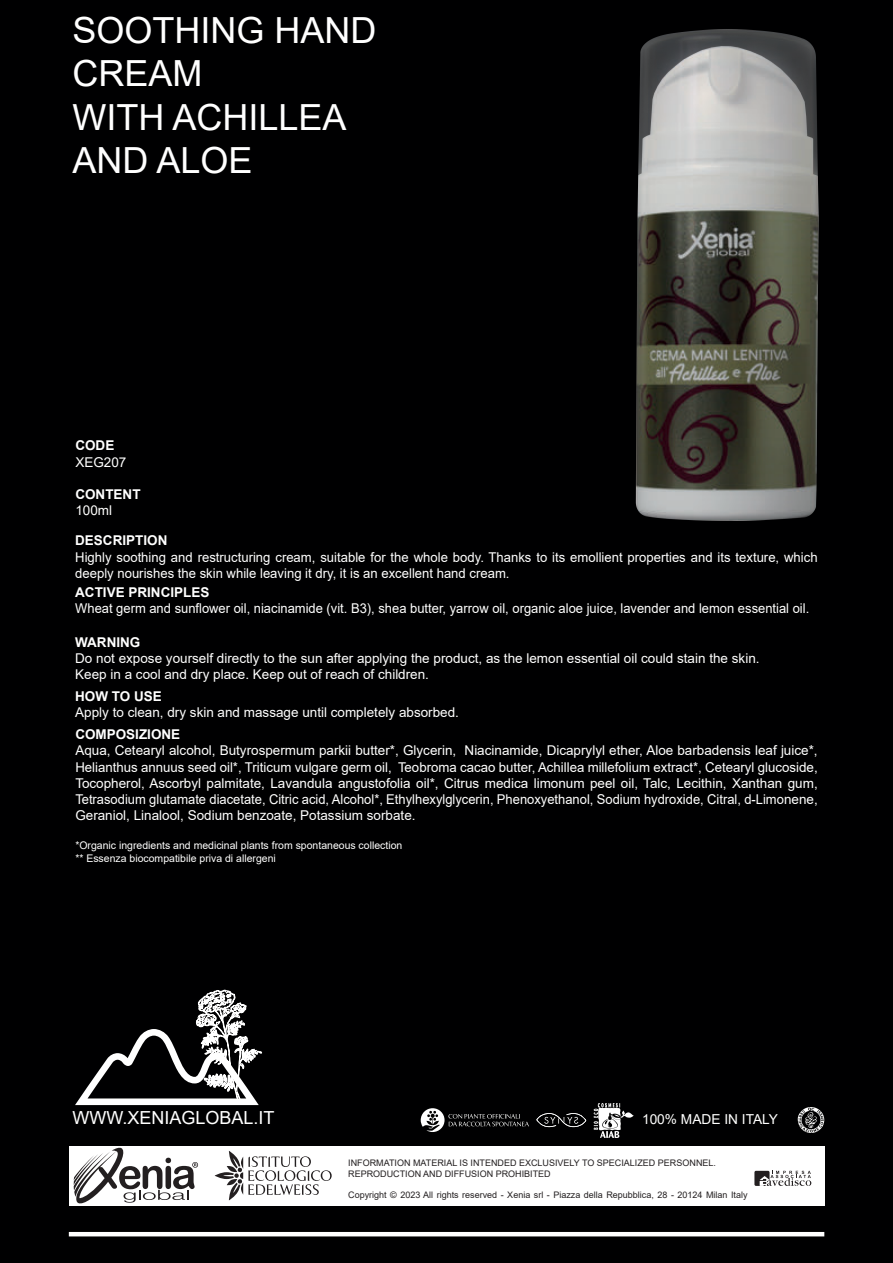
<style>
.page{position:relative;width:893px;height:1263px;background:#000001}
.page>*{position:absolute;margin:0;border:0;box-sizing:border-box;transform-origin:0 0}
.t1{font:36px/43.2px "Arial";color:#fff}
.t2{font:18px "Arial";color:#fff}
.t3{font:13.65px "Arial";color:#fff}
.t4{font:13.5px/16.2px "Arial";color:#fff}
.t5{font:13.5px "Arial";color:#fff;scale:.96 1}
.t6{font:700 13.5px "Arial";color:#fff}
.t7{font:10.5px/12.6px "Arial";color:#fff}
.t8{font:9px/10.8px "Arial";color:#231f20}
</style>
<div class="page">
<div style="left:69px;top:1146px;width:755px;height:59px;background:#fff"></div>
<hr style="left:69px;top:1232px;width:755px;height:4px;background:#fff">
<svg style="left:74px;top:1147px;width:124px;height:57px"></svg>
<div style="left:754px;top:1171px;width:15px;height:15px;background:#231f20;border-radius:2px"></div>
<svg style="left:760px;top:1171px;width:51px;height:15px"></svg>
<svg style="left:215px;top:1151px;width:117px;height:49px"></svg>
<svg style="left:536px;top:1113px;width:50px;height:14px"></svg>
<img style="left:593px;top:1103px;width:41px;height:35px">
<img style="left:797px;top:1107px;width:28px;height:26px">
<svg style="left:421px;top:1108px;width:108px;height:24px"></svg>
<svg style="left:75px;top:989px;width:187px;height:116px"></svg>
<img style="left:635px;top:29px;width:184px;height:492px">
<h1 class="t1" style="left:72px;top:9px;width:306px">SOOTHING HAND<br>CREAM<br>WITH ACHILLEA<br>AND ALOE</h1>
<p class="t6" style="left:75px;top:436px;width:41px">CODE</p>
<p class="t4" style="left:75px;top:454px;width:53px">XEG207</p>
<p class="t6" style="left:75px;top:485px;width:67px">CONTENT</p>
<p class="t4" style="left:75px;top:502px;width:38px">100ml</p>
<p class="t6" style="left:75px;top:531px;width:94px">DESCRIPTION</p>
<p class="t4" style="left:75px;top:549px;width:744px">Highly soothing and restructuring cream, suitable for the whole body. Thanks to its emollient properties and its texture, which deeply nourishes the skin while leaving it dry, it is an excellent hand cream.</p>
<p class="t6" style="left:75px;top:583px;width:136px">ACTIVE PRINCIPLES</p>
<p class="t5" style="left:75px;top:599px;width:766px">Wheat germ and sunflower oil, niacinamide (vit. B3), shea butter, yarrow oil, organic aloe juice, lavender and lemon essential oil.</p>
<p class="t6" style="left:75px;top:633px;width:67px">WARNING</p>
<p class="t4" style="left:75px;top:650px;width:686px">Do not expose yourself directly to the sun after applying the product, as the lemon essential oil could stain the skin.<br>Keep in a cool and dry place. Keep out of reach of children.</p>
<p class="t6" style="left:75px;top:687px;width:88px">HOW TO USE</p>
<p class="t4" style="left:75px;top:704px;width:385px">Apply to clean, dry skin and massage until completely absorbed.</p>
<p class="t6" style="left:75px;top:725px;width:106px">COMPOSIZIONE</p>
<p class="t4" style="left:75px;top:742px;width:744px;text-align:justify">Aqua, Cetearyl alcohol, Butyrospermum parkii butter*, Glycerin, Niacinamide, Dicaprylyl ether, Aloe barbadensis leaf juice*, Helianthus annuus seed oil*, Triticum vulgare germ oil, Teobroma cacao butter, Achillea millefolium extract*, Cetearyl glucoside, Tocopherol, Ascorbyl palmitate, Lavandula angustofolia oil*, Citrus medica limonum peel oil, Talc, Lecithin, Xanthan gum, Tetrasodium glutamate diacetate, Citric acid, Alcohol*, Ethylhexylglycerin, Phenoxyethanol, Sodium hydroxide, Citral, d-Limonene, Geraniol, Linalool, Sodium benzoate, Potassium sorbate.</p>
<p class="t7" style="left:75px;top:839px;width:328px">*Organic ingredients and medicinal plants from spontaneous collection ** Essenza biocompatibile priva di allergeni</p>
<h2 class="t2" style="left:73px;top:1105px;width:204px">WWW.XENIAGLOBAL.IT</h2>
<p class="t3" style="left:642px;top:1109px;width:137px">100% MADE IN ITALY</p>
<p class="t8" style="left:348px;top:1157px;width:369px">INFORMATION MATERIAL IS INTENDED EXCLUSIVELY TO SPECIALIZED PERSONNEL.<br>REPRODUCTION AND DIFFUSION PROHIBITED</p>
<p class="t8" style="left:348px;top:1190px;width:401px">Copyright © 2023 All rights reserved - Xenia srl - Piazza della Repubblica, 28 - 20124 Milan Italy</p>
</div>
